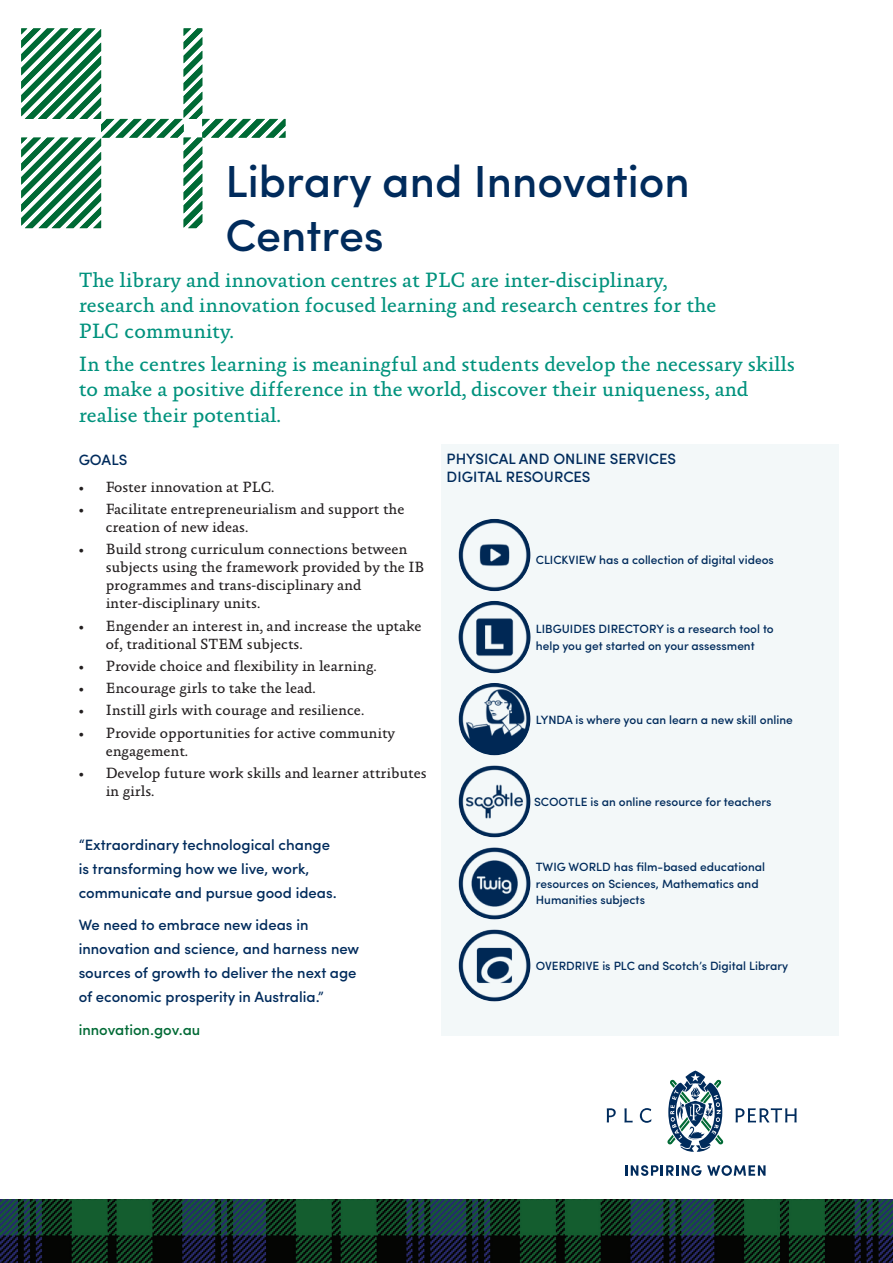
<style>
.page{position:relative;width:893px;height:1263px;background:#fff}
.page>*{position:absolute;margin:0;border:0;box-sizing:border-box;transform-origin:0 0}
.t1{font:500 45px "Sofia Pro";color:#002b5c}
.t2{font:21px/25.2px "Absara";color:#00927d}
.t3{font:15px/18px "Absara";color:#231f20}
.t4{font:500 15px/24px "Sofia Pro";color:#002b5c}
.t5{font:500 15px "Sofia Pro";color:#006a35}
.t6{font:500 12px/16.5px "Sofia Pro";color:#002b5c}
</style>
<div class="page">
<div style="left:441px;top:444px;width:398px;height:591px;background:#f3f8f9"></div>
<img style="left:0;top:1200px;width:893px;height:63px">
<svg style="left:625px;top:1165px;width:76px;height:11px"></svg>
<svg style="left:707px;top:1165px;width:58px;height:11px"></svg>
<svg style="left:607px;top:1108px;width:9px;height:14px"></svg>
<svg style="left:624px;top:1108px;width:9px;height:14px"></svg>
<svg style="left:640px;top:1108px;width:11px;height:15px"></svg>
<svg style="left:736px;top:1108px;width:61px;height:14px"></svg>
<svg style="left:667px;top:1070px;width:56px;height:82px"></svg>
<svg style="left:21px;top:28px;width:264px;height:200px"></svg>
<img style="left:458px;top:519px;width:73px;height:72px;border-radius:36px">
<img style="left:458px;top:929px;width:73px;height:72px;border-radius:36px">
<img style="left:458px;top:847px;width:73px;height:72px;border-radius:36px">
<img style="left:458px;top:765px;width:73px;height:72px;border-radius:36px">
<img style="left:458px;top:683px;width:73px;height:72px;border-radius:36px">
<img style="left:458px;top:601px;width:73px;height:72px;border-radius:36px">
<p class="t1" style="left:225px;top:148px;width:466px">Library and Innovation</p>
<p class="t1" style="left:225px;top:202px;width:160px">Centres</p>
<p class="t2" style="left:79px;top:268px;width:639px">The library and innovation centres at PLC are inter-disciplinary, research and innovation focused learning and research centres for the<br>PLC community.</p>
<p class="t2" style="left:79px;top:352px;width:718px">In the centres learning is meaningful and students develop the necessary skills to make a positive difference in the world, discover their uniqueness, and realise their potential.</p>
<p class="t4" style="left:79px;top:447px;width:50px">GOALS</p>
<p class="t3" style="left:79px;top:478px;width:197px">• Foster innovation at PLC.</p>
<p class="t3" style="left:106px;top:500px;width:300px;text-indent:-27px">• Facilitate entrepreneurialism and support the creation of new ideas.</p>
<p class="t3" style="left:106px;top:540px;width:320px;text-indent:-27px">• Build strong curriculum connections between subjects using the framework provided by the IB programmes and trans-disciplinary and inter-disciplinary units.</p>
<p class="t3" style="left:106px;top:617px;width:317px;text-indent:-27px">• Engender an interest in, and increase the uptake of, traditional STEM subjects.</p>
<p class="t3" style="left:79px;top:657px;width:300px">• Provide choice and flexibility in learning.</p>
<p class="t3" style="left:79px;top:679px;width:238px">• Encourage girls to take the lead.</p>
<p class="t3" style="left:79px;top:701px;width:287px">• Instill girls with courage and resilience.</p>
<p class="t3" style="left:106px;top:724px;width:291px;text-indent:-27px">• Provide opportunities for active community engagement.</p>
<p class="t3" style="left:106px;top:764px;width:323px;text-indent:-27px">• Develop future work skills and learner attributes in girls.</p>
<p class="t4" style="left:79px;top:831px;width:260px">“Extraordinary technological change is transforming how we live, work, communicate and pursue good ideas.</p>
<p class="t4" style="left:79px;top:912px;width:282px">We need to embrace new ideas in innovation and science, and harness new sources of growth to deliver the next age of economic prosperity in Australia.”</p>
<p class="t5" style="left:79px;top:1018px;width:123px">innovation.gov.au</p>
<p class="t4" style="left:447px;top:449px;width:231px;line-height:18px">PHYSICAL AND ONLINE SERVICES<br>DIGITAL RESOURCES</p>
<p class="t6" style="left:536px;top:551px;width:240px">CLICKVIEW has a collection of digital videos</p>
<p class="t6" style="left:536px;top:620px;width:240px">LIBGUIDES DIRECTORY is a research tool to help you get started on your assessment</p>
<p class="t6" style="left:536px;top:710px;width:259px">LYNDA is where you can learn a new skill online</p>
<p class="t6" style="left:534px;top:792px;width:239px">SCOOTLE is an online resource for teachers</p>
<p class="t6" style="left:536px;top:858px;width:231px">TWIG WORLD has film-based educational resources on Sciences, Mathematics and<br>Humanities subjects</p>
<p class="t6" style="left:536px;top:956px;width:254px">OVERDRIVE is PLC and Scotch’s Digital Library</p>
</div>
